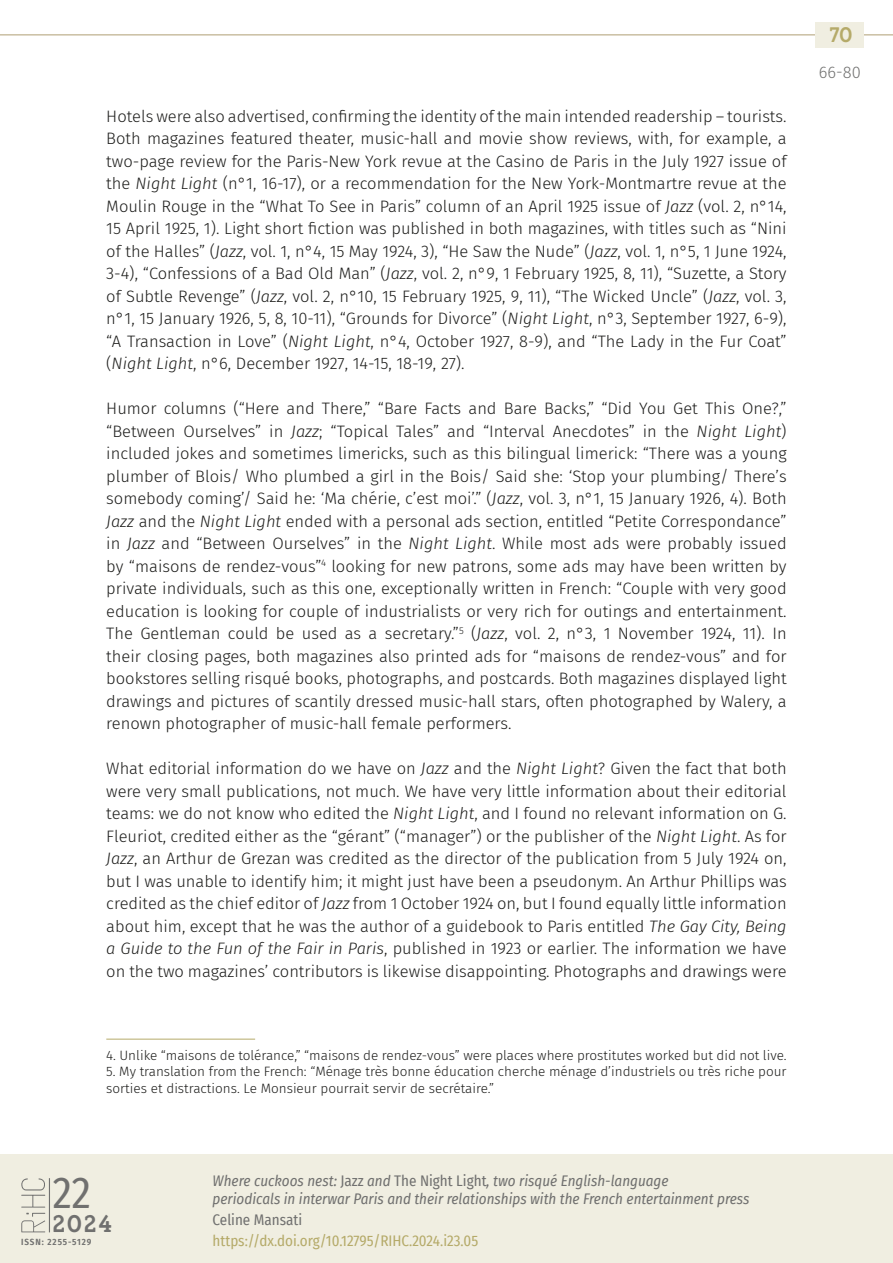
<style>
.page{position:relative;width:893px;height:1263px;background:#fff}
.page>*{position:absolute;margin:0;border:0;box-sizing:border-box;transform-origin:0 0}
.t1{font:43.2px "Fira Sans Condensed";color:#70706f}
.t2{font:600 24px "Gambero";color:#70706f}
.t3{font:600 21px "Gambero";color:#b5aa69}
.t4{font:300 16.5px/22.5px "Fira Sans";color:#1d1d1b;text-align:justify}
.t5{font:300 16.5px "Fira Sans";color:#70706f}
.t6{font:italic 15px/18px "Fira Sans Condensed";color:#70706f}
.t7{font:15px "Fira Sans Condensed";color:#b5aa69}
.t8{font:15px "Fira Sans Condensed";color:#70706f}
.t9{font:300 13.5px/16.5px "Fira Sans";color:#1d1d1b}
.t10{font:600 9px "Fira Sans Condensed";letter-spacing:.1em;color:#70706f}
.s1{font-style:italic}
.s2{font-style:normal}
</style>
<div class="page">
<hr style="left:0;top:34px;width:893px;height:1px;background:#b8a983">
<div style="left:816px;top:22px;width:48px;height:26px;background:#f0eee1"></div>
<div style="left:0;top:1154px;width:893px;height:109px;background:#f0eee1"></div>
<hr style="left:49px;top:1178px;width:1px;height:54px;background:#70706f">
<svg style="left:21px;top:1178px;width:24px;height:29px"></svg>
<svg style="left:21px;top:1213px;width:24px;height:19px"></svg>
<hr style="left:106px;top:1039px;width:149px;height:1px;background:#b5aa69">
<p class="t4" style="left:106px;top:105px;width:682px">Hotels were also advertised, confirming the identity of the main intended readership – tourists.<br>Both magazines featured theater, music-hall and movie show reviews, with, for example, a two-page review for the Paris-New York revue at the Casino de Paris in the July 1927 issue of the <span class="s1">Night Light</span> (n°1, 16-17), or a recommendation for the New York-Montmartre revue at the Moulin Rouge in the “What To See in Paris” column of an April 1925 issue of <span class="s1">Jazz</span> (vol. 2, n°14, 15 April 1925, 1). Light short fiction was published in both magazines, with titles such as “Nini of the Halles” (<span class="s1">Jazz</span>, vol. 1, n°4, 15 May 1924, 3), “He Saw the Nude” (<span class="s1">Jazz</span>, vol. 1, n°5, 1 June 1924, 3-4), “Confessions of a Bad Old Man” (<span class="s1">Jazz</span>, vol. 2, n°9, 1 February 1925, 8, 11), “Suzette, a Story of Subtle Revenge” (<span class="s1">Jazz</span>, vol. 2, n°10, 15 February 1925, 9, 11), “The Wicked Uncle” (<span class="s1">Jazz</span>, vol. 3, n°1, 15 January 1926, 5, 8, 10-11), “Grounds for Divorce” (<span class="s1">Night Light</span>, n°3, September 1927, 6-9), “A Transaction in Love” (<span class="s1">Night Light</span>, n°4, October 1927, 8-9), and “The Lady in the Fur Coat” (<span class="s1">Night Light</span>, n°6, December 1927, 14-15, 18-19, 27).</p>
<p class="t4" style="left:106px;top:397px;width:682px">Humor columns (“Here and There,” “Bare Facts and Bare Backs,” “Did You Get This One?,” “Between Ourselves” in <span class="s1">Jazz</span>; “Topical Tales” and “Interval Anecdotes” in the <span class="s1">Night Light</span>) included jokes and sometimes limericks, such as this bilingual limerick: “There was a young plumber of Blois/ Who plumbed a girl in the Bois/ Said she: ‘Stop your plumbing/ There’s somebody coming’/ Said he: ‘Ma chérie, c’est moi’.” (<span class="s1">Jazz</span>, vol. 3, n°1, 15 January 1926, 4). Both <span class="s1">Jazz</span> and the <span class="s1">Night Light</span> ended with a personal ads section, entitled “Petite Correspondance” in <span class="s1">Jazz</span> and “Between Ourselves” in the <span class="s1">Night Light</span>. While most ads were probably issued by “maisons de rendez-vous”<sup>4</sup> looking for new patrons, some ads may have been written by private individuals, such as this one, exceptionally written in French: “Couple with very good education is looking for couple of industrialists or very rich for outings and entertainment.<br>The Gentleman could be used as a secretary.”<sup>5</sup> (<span class="s1">Jazz</span>, vol. 2, n°3, 1 November 1924, 11). In their closing pages, both magazines also printed ads for “maisons de rendez-vous” and for bookstores selling risqué books, photographs, and postcards. Both magazines displayed light drawings and pictures of scantily dressed music-hall stars, often photographed by Walery, a renown photographer of music-hall female performers.</p>
<p class="t4" style="left:106px;top:757px;width:682px">What editorial information do we have on <span class="s1">Jazz</span> and the <span class="s1">Night Light</span>? Given the fact that both were very small publications, not much. We have very little information about their editorial teams: we do not know who edited the <span class="s1">Night Light</span>, and I found no relevant information on G.<br>Fleuriot, credited either as the “gérant” (“manager”) or the publisher of the <span class="s1">Night Light</span>. As for <span class="s1">Jazz</span>, an Arthur de Grezan was credited as the director of the publication from 5 July 1924 on, but I was unable to identify him; it might just have been a pseudonym. An Arthur Phillips was credited as the chief editor of <span class="s1">Jazz</span> from 1 October 1924 on, but I found equally little information about him, except that he was the author of a guidebook to Paris entitled <span class="s1">The Gay City, Being a Guide to the Fun of the Fair in Paris</span>, published in 1923 or earlier. The information we have on the two magazines’ contributors is likewise disappointing. Photographs and drawings were</p>
<p class="t9" style="left:106px;top:1047px;width:682px">4. Unlike “maisons de tolérance,” “maisons de rendez-vous” were places where prostitutes worked but did not live.</p>
<p class="t9" style="left:106px;top:1063px;width:682px">5. My translation from the French: “Ménage très bonne éducation cherche ménage d’industriels ou très riche pour sorties et distractions. Le Monsieur pourrait servir de secrétaire.”</p>
<p class="t6" style="left:213px;top:1171px;width:538px">Where cuckoos nest: <span class="s2">Jazz</span> and <span class="s2">The Night Light</span>, two risqué English-language<br>periodicals in interwar Paris and their relationships with the French entertainment press</p>
<p class="t8" style="left:213px;top:1208px;width:91px">Celine Mansati</p>
<h1 class="t1" style="left:53px;top:1160px;width:40px">22</h1>
<h2 class="t2" style="left:53px;top:1209px;width:61px">2024</h2>
<p class="t10" style="left:21px;top:1234px;width:71px">ISSN: 2255-5129</p>
<p class="t7" style="left:213px;top:1229px;width:267px">https://dx.doi.org/10.12795/RIHC.2024.i23.05</p>
<p class="t3" style="left:829px;top:22px;width:24px">70</p>
<p class="t5" style="left:819px;top:60px;width:43px">66-80</p>
</div>
